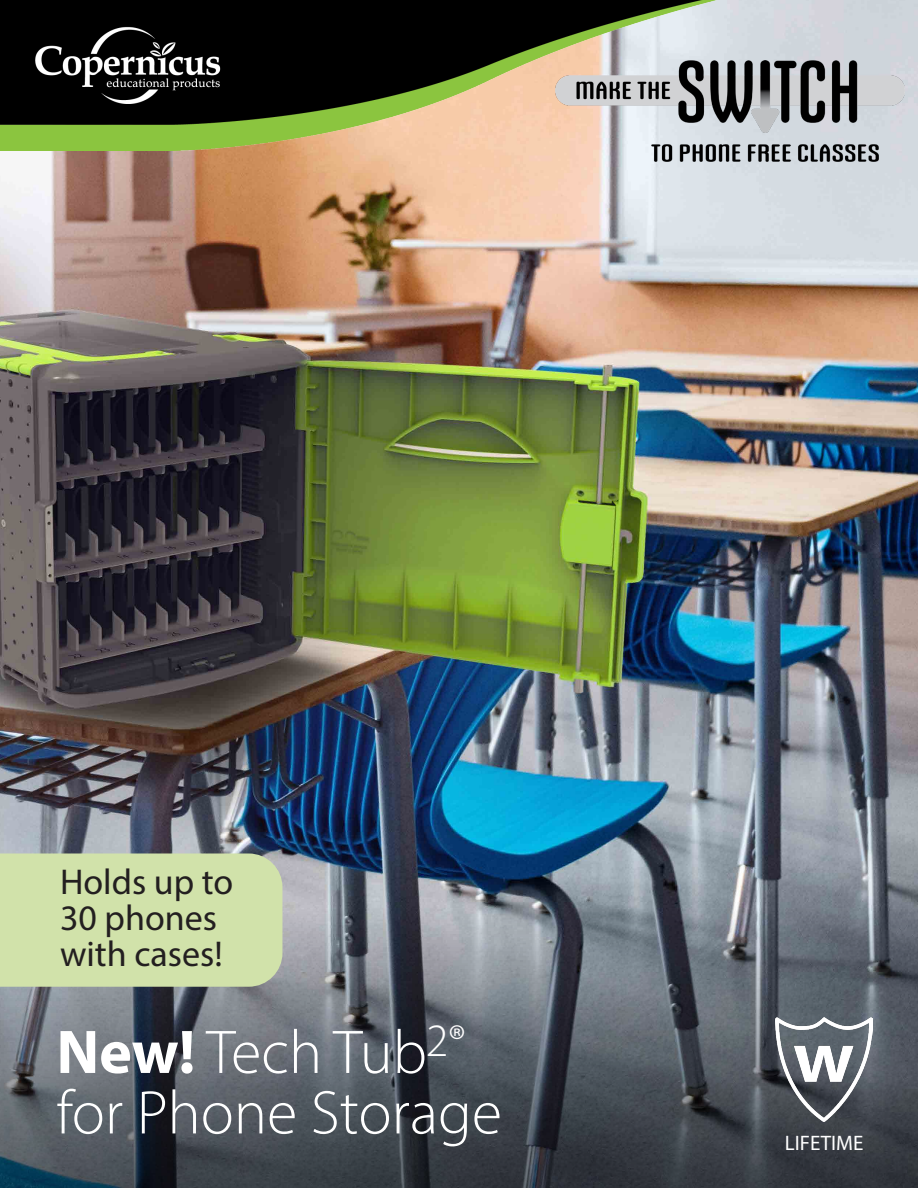
<style>
.page{position:relative;width:918px;height:1188px;background:#fff}
.page>*{position:absolute;margin:0;border:0;box-sizing:border-box;transform-origin:0 0}
.t1{font:300 62.1px "Myriad Pro";color:#fff}
.t2{font:36px "Myriad Pro";color:#231f20}
.t3{font:21px "Myriad Pro";color:#fff}
.s1{font-weight:700}
</style>
<div class="page">
<img style="left:0;top:0;width:918px;height:850px">
<img style="left:0;top:0;width:852px;height:151px">
<svg style="left:0;top:850px;width:918px;height:338px;background:#59606a"></svg>
<img style="left:775px;top:1017px;width:98px;height:105px">
<img style="left:556px;top:61px;width:348px;height:105px">
<div style="left:0;top:854px;width:282px;height:133px;background:#d1e2aa"></div>
<p class="t2" style="left:60px;top:859px;width:175px">Holds up to</p>
<p class="t2" style="left:60px;top:895px;width:159px">30 phones</p>
<p class="t2" style="left:60px;top:931px;width:164px">with cases!</p>
<p class="t1" style="left:56px;top:1015px;width:411px"><span class="s1">New!</span> Tech Tub<sup>2</sup><sup>®</sup></p>
<p class="t1" style="left:56px;top:1075px;width:447px">for Phone Storage</p>
<p class="t3" style="left:785px;top:1130px;width:80px">LIFETIME</p>
</div>
